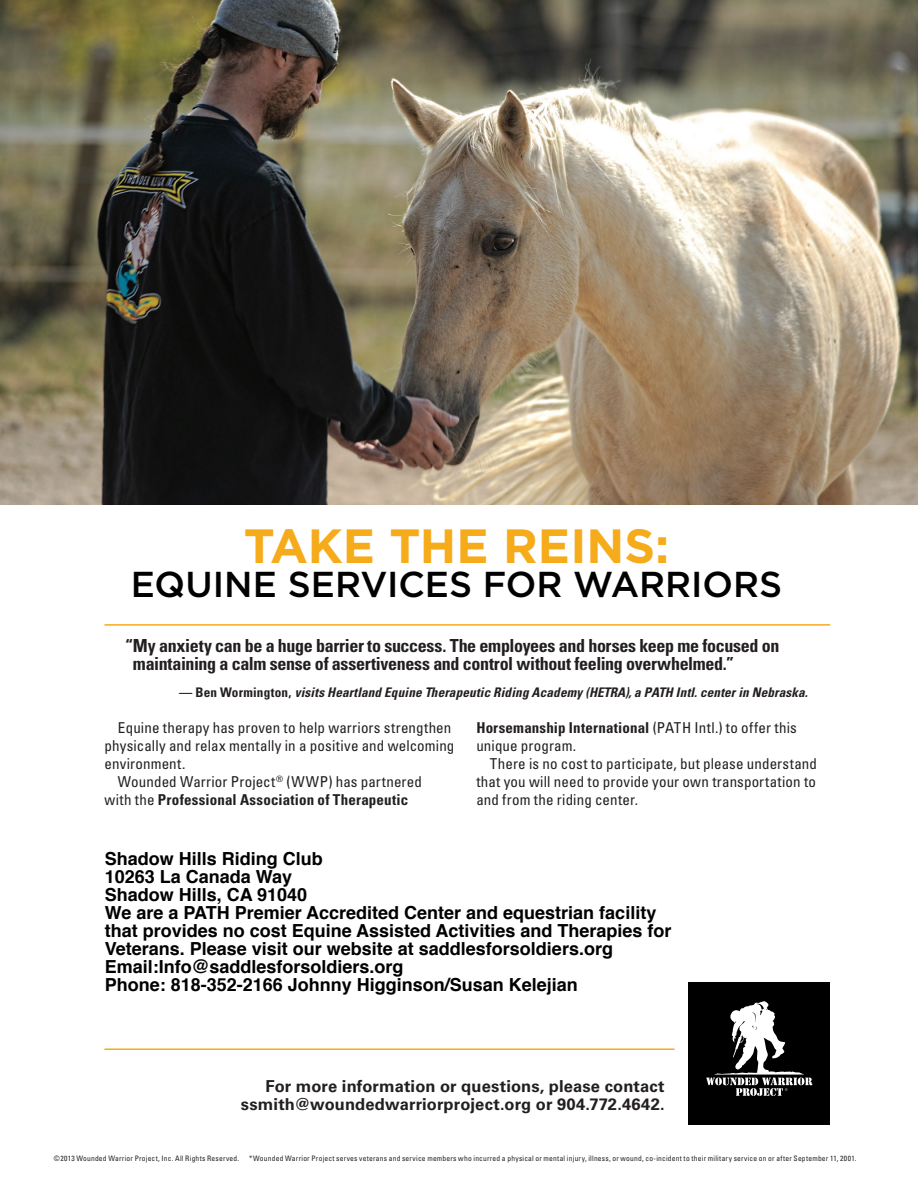
<style>
.page{position:relative;width:918px;height:1188px;background:#fff}
.page>*{position:absolute;margin:0;border:0;box-sizing:border-box;transform-origin:0 0}
.t1{font:700 48px "Gotham";color:#f6ab1b}
.t2{font:500 36px "Gotham";color:#000001}
.t3{font:700 18px/18px "Helvetica";color:#000}
.t4{font:700 condensed 18px/18px "Univers";letter-spacing:-.02em;color:#231f20}
.t5{font:700 16.5px/18px "Univers";letter-spacing:.01em;color:#231f20;text-align:right}
.t6{font:condensed 15px/18px "Univers";letter-spacing:.01em;color:#231f20}
.t7{font:700 condensed 15px "Univers";letter-spacing:.01em;color:#231f20}
.t8{font:italic 700 condensed 13.2px "Univers";letter-spacing:.01em;color:#231f20}
.t9{font:condensed 7.5px "Univers";letter-spacing:.03em;color:#231f20}
.s1{font-style:normal}
.s2{font-weight:400}
.s3{font-weight:700}
</style>
<div class="page">
<img style="left:0;top:0;width:918px;height:504px">
<hr style="left:104px;top:1048px;width:571px;height:2px;background:#f6ab1b">
<hr style="left:104px;top:624px;width:726px;height:2px;background:#f6ab1b">
<div style="left:688px;top:982px;width:142px;height:143px;background:#000001"></div>
<svg style="left:706px;top:1001px;width:107px;height:95px"></svg>
<h1 class="t1" style="left:244px;top:518px;width:427px">TAKE THE REINS:</h1>
<h2 class="t2" style="left:131px;top:563px;width:653px">EQUINE SERVICES FOR WARRIORS</h2>
<p class="t4" style="left:133px;top:637px;width:648px;text-indent:-8px">“My anxiety can be a huge barrier to success. The employees and horses keep me focused on maintaining a calm sense of assertiveness and control without feeling overwhelmed.”</p>
<p class="t8" style="left:179px;top:684px;width:630px"><span class="s1">— Ben Wormington,</span> visits Heartland Equine Therapeutic Riding Academy (HETRA), a PATH Intl. center in Nebraska.</p>
<p class="t6" style="left:118px;top:718px;width:335px">Equine therapy has proven to help warriors strengthen</p>
<p class="t6" style="left:104px;top:736px;width:351px">physically and relax mentally in a positive and welcoming</p>
<p class="t6" style="left:104px;top:754px;width:82px">environment.</p>
<p class="t6" style="left:118px;top:772px;width:305px">Wounded Warrior Project<sup>®</sup> (WWP) has partnered</p>
<p class="t7" style="left:104px;top:790px;width:305px"><span class="s2">with the</span> Professional Association of Therapeutic</p>
<p class="t6" style="left:476px;top:718px;width:322px"><span class="s3">Horsemanship International</span> (PATH Intl.) to offer this unique program.</p>
<p class="t6" style="left:476px;top:754px;width:342px;text-align:justify;text-indent:14px">There is no cost to participate, but please understand that you will need to provide your own transportation to and from the riding center.</p>
<p class="t3" style="left:105px;top:851px;width:568px">Shadow Hills Riding Club<br>10263 La Canada Way<br>Shadow Hills, CA 91040<br>We are a PATH Premier Accredited Center and equestrian facility that provides no cost Equine Assisted Activities and Therapies for Veterans. Please visit our website at saddlesforsoldiers.org Email:Info@saddlesforsoldiers.org<br>Phone: 818-352-2166 Johnny Higginson/Susan Kelejian</p>
<p class="t5" style="left:241px;top:1077px;width:425px">For more information or questions, please contact ssmith@woundedwarriorproject.org or 904.772.4642.</p>
<p class="t9" style="left:54px;top:1153px;width:187px">©2013 Wounded Warrior Project, Inc. All Rights Reserved.</p>
<p class="t9" style="left:249px;top:1153px;width:609px">*Wounded Warrior Project serves veterans and service members who incurred a physical or mental injury, illness, or wound, co-incident to their military service on or after September 11, 2001.</p>
</div>
